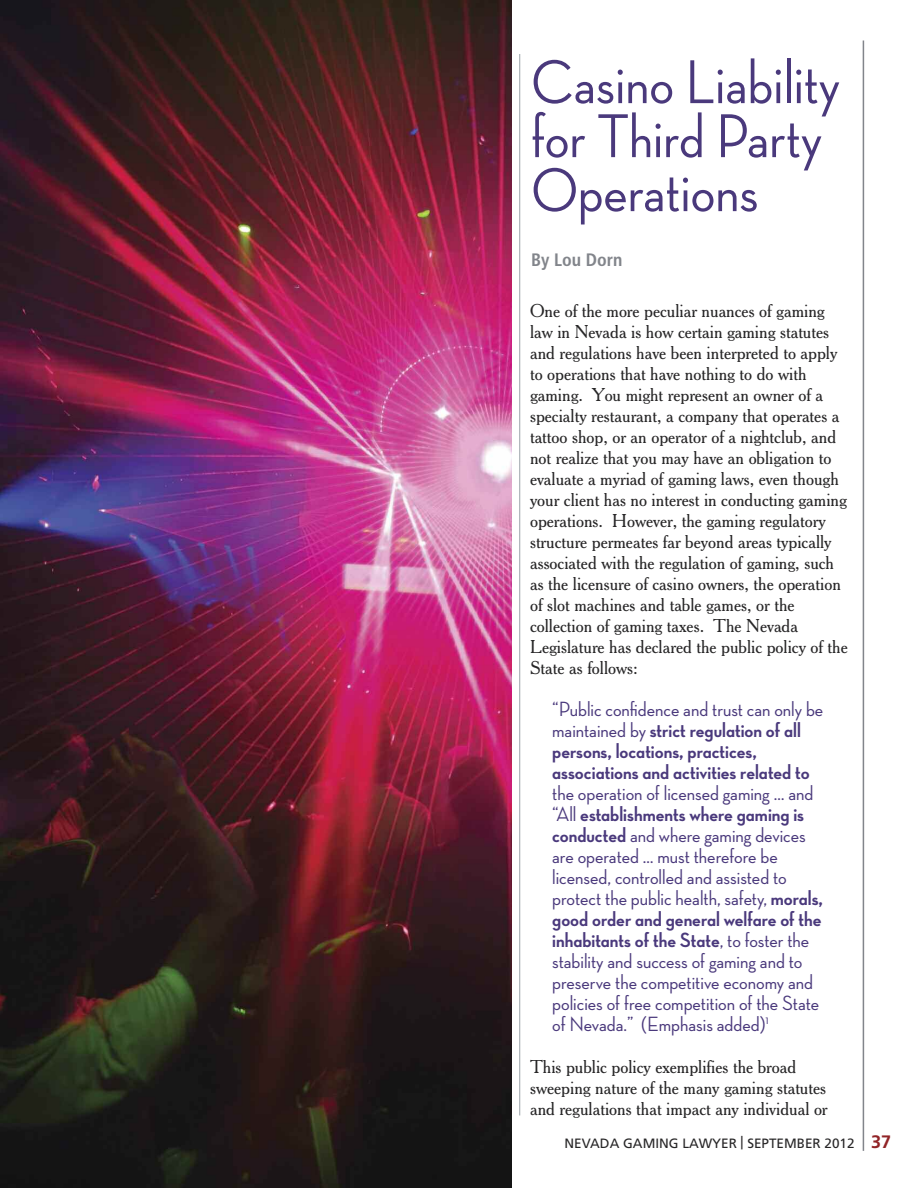
<style>
.page{position:relative;width:918px;height:1188px;background:#fff}
.page>*{position:absolute;margin:0;border:0;box-sizing:border-box;transform-origin:0 0}
.t1{font:500 63px/54px "Neutraface Display";color:#4a397c;scale:.96 1}
.t2{font:500 21px/21px "Neutraface Display";color:#4a397c}
.t3{font:21px/21px "Neutraface Display Bold Alt";color:#4a397c}
.t4{font:18px/21px "Cheltenham BT";color:#272627}
.t5{font:700 condensed 18px "Frutiger";color:#82858b}
.t6{font:13.5px "Frutiger";color:#272627}
.s1{font-family:"Neutraface Display";font-weight:500}
.s2{font-family:"Neutraface Display Bold Alt";font-weight:400}
.s3{font-weight:700;font-size:18px;color:#912427}
</style>
<div class="page">
<hr style="left:519px;top:54px;width:1px;height:1061px;background:#9aa2a9">
<hr style="left:863px;top:40px;width:1px;height:1111px;background:#82858b">
<img style="left:0;top:0;width:512px;height:1188px">
<h1 class="t1" style="left:531px;top:54px;width:323px">Casino Liability for Third Party<br>Operations</h1>
<p class="t5" style="left:531px;top:252px;width:93px">By Lou Dorn</p>
<p class="t4" style="left:530px;top:300px;width:319px">One of the more peculiar nuances of gaming law in Nevada is how certain gaming statutes and regulations have been interpreted to apply to operations that have nothing to do with gaming. You might represent an owner of a specialty restaurant, a company that operates a tattoo shop, or an operator of a nightclub, and not realize that you may have an obligation to evaluate a myriad of gaming laws, even though your client has no interest in conducting gaming operations. However, the gaming regulatory structure permeates far beyond areas typically associated with the regulation of gaming, such as the licensure of casino owners, the operation of slot machines and table games, or the collection of gaming taxes. The Nevada Legislature has declared the public policy of the State as follows:</p>
<p class="t2" style="left:552px;top:698px;width:273px">“Public confidence and trust can only be</p>
<p class="t3" style="left:552px;top:719px;width:259px"><span class="s1">maintained by</span> strict regulation of all persons, locations, practices, associations and activities related to</p>
<p class="t2" style="left:552px;top:782px;width:263px">the operation of licensed gaming … and</p>
<p class="t3" style="left:552px;top:803px;width:253px"><span class="s1">“All</span> establishments where gaming is</p>
<p class="t2" style="left:552px;top:824px;width:272px"><span class="s2">conducted</span> and where gaming devices are operated … must therefore be licensed, controlled and assisted to protect the public health, safety, <span class="s2">morals,</span></p>
<p class="t3" style="left:552px;top:908px;width:271px">good order and general welfare of the inhabitants of the State<span class="s1">, to foster the</span></p>
<p class="t2" style="left:552px;top:950px;width:269px">stability and success of gaming and to preserve the competitive economy and policies of free competition of the State of Nevada.” (Emphasis added)<sup>1</sup></p>
<p class="t4" style="left:530px;top:1056px;width:299px">This public policy exemplifies the broad sweeping nature of the many gaming statutes and regulations that impact any individual or</p>
<p class="t6" style="left:564px;top:1137px;width:328px">NEVADA GAMING LAWYER | SEPTEMBER 2012 <span class="s3">37</span></p>
</div>
